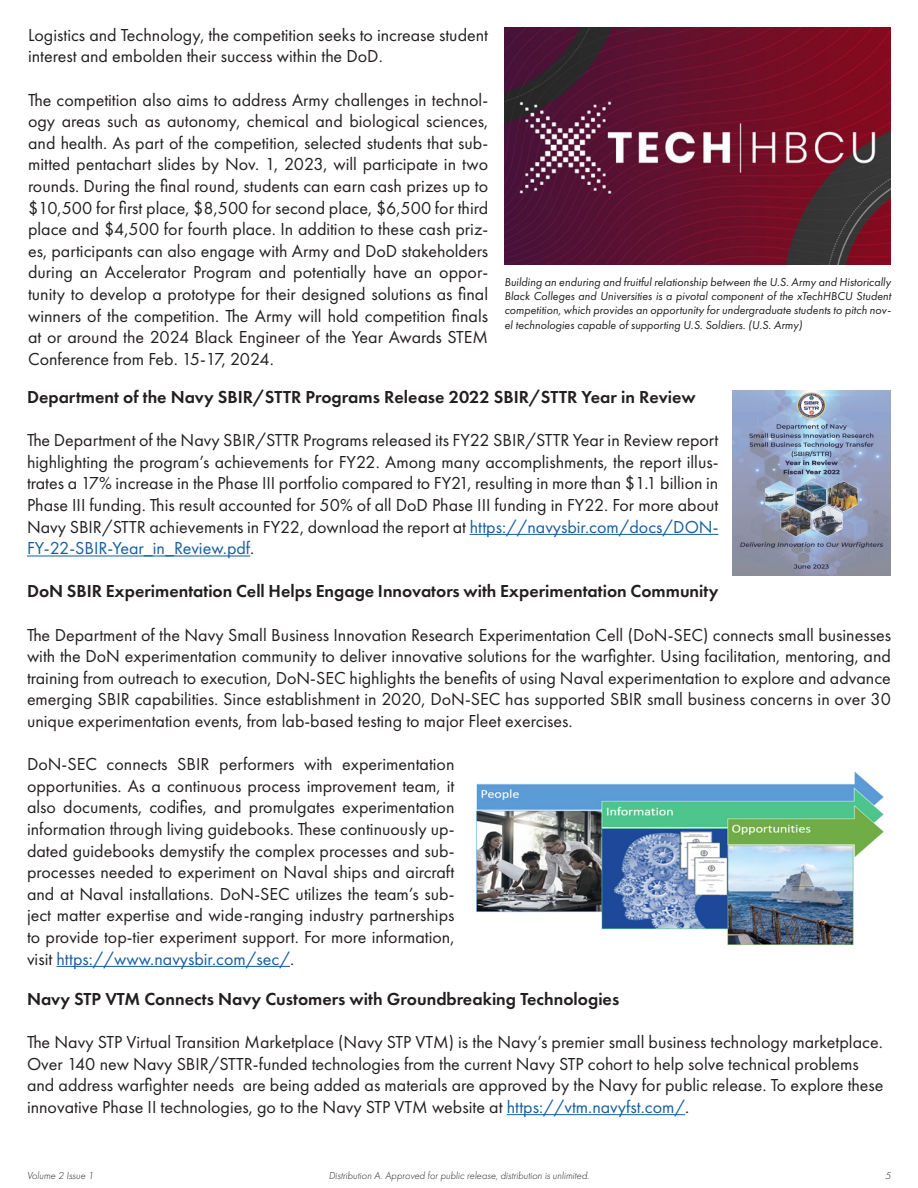
<style>
.page{position:relative;width:918px;height:1188px;background:#fff}
.page>*{position:absolute;margin:0;border:0;box-sizing:border-box;transform-origin:0 0}
.t1{font:18px/21.6px "Futura PT";color:#231f20;text-align:justify}
.t2{font:600 18px "Futura PT";color:#231f20}
.t3{font:italic 12px/14.4px "Futura PT";color:#231f20;text-align:justify}
.t4{font:italic 300 10.5px "Futura PT";color:#231f20}
.s1{color:#175d9e}
</style>
<div class="page">
<hr style="left:470px;top:534px;width:249px;height:1px;background:#175d9e">
<hr style="left:27px;top:556px;width:223px;height:1px;background:#175d9e">
<hr style="left:57px;top:966px;width:233px;height:1px;background:#175d9e">
<img style="left:504px;top:27px;width:387px;height:238px">
<img style="left:732px;top:391px;width:159px;height:185px">
<img style="left:476px;top:771px;width:408px;height:175px">
<hr style="left:507px;top:1114px;width:178px;height:1px;background:#175d9e">
<p class="t1" style="left:28px;top:24px;width:462px">Logistics and Technology, the competition seeks to increase student interest and embolden their success within the DoD.</p>
<p class="t1" style="left:28px;top:89px;width:462px">The competition also aims to address Army challenges in technol&shy;ogy areas such as autonomy, chemical and biological sciences, and health. As part of the competition, selected students that sub&shy;mitted pentachart slides by Nov. 1, 2023, will participate in two rounds. During the final round, students can earn cash prizes up to $10,500 for first place, $8,500 for second place, $6,500 for third place and $4,500 for fourth place. In addition to these cash priz&shy;es, participants can also engage with Army and DoD stakeholders during an Accelerator Program and potentially have an oppor&shy;tunity to develop a prototype for their designed solutions as final winners of the competition. The Army will hold competition finals at or around the 2024 Black Engineer of the Year Awards STEM Conference from Feb. 15-17, 2024.</p>
<p class="t3" style="left:504px;top:274px;width:388px">Building an enduring and fruitful relationship between the U.S. Army and Historically Black Colleges and Universities is a pivotal component of the xTechHBCU Student competition, which provides an opportunity for undergraduate students to pitch nov&shy;el technologies capable of supporting U.S. Soldiers. (U.S. Army)</p>
<p class="t2" style="left:27px;top:386px;width:670px">Department of the Navy SBIR/STTR Programs Release 2022 SBIR/STTR Year in Review</p>
<p class="t1" style="left:27px;top:429px;width:693px">The Department of the Navy SBIR/STTR Programs released its FY22 SBIR/STTR Year in Review report highlighting the program’s achievements for FY22. Among many accomplishments, the report illus&shy;trates a 17% increase in the Phase III portfolio compared to FY21, resulting in more than $1.1 billion in Phase III funding. This result accounted for 50% of all DoD Phase III funding in FY22. For more about Navy SBIR/STTR achievements in FY22, download the report at <span class="s1">https://navysbir.com/docs/DON-FY-22-SBIR-Year_in_Review.pdf</span>.</p>
<p class="t2" style="left:27px;top:580px;width:693px">DoN SBIR Experimentation Cell Helps Engage Innovators with Experimentation Community</p>
<p class="t1" style="left:27px;top:624px;width:866px">The Department of the Navy Small Business Innovation Research Experimentation Cell (DoN-SEC) connects small businesses with the DoN experimentation community to deliver innovative solutions for the warfighter. Using facilitation, mentoring, and training from outreach to execution, DoN-SEC highlights the benefits of using Naval experimentation to explore and advance emerging SBIR capabilities. Since establishment in 2020, DoN-SEC has supported SBIR small business concerns in over 30 unique experimentation events, from lab-based testing to major Fleet exercises.</p>
<p class="t1" style="left:27px;top:753px;width:429px">DoN-SEC connects SBIR performers with experimentation opportunities. As a continuous process improvement team, it also documents, codifies, and promulgates experimentation information through living guidebooks. These continuously up&shy;dated guidebooks demystify the complex processes and sub&shy;processes needed to experiment on Naval ships and aircraft and at Naval installations. DoN-SEC utilizes the team’s sub&shy;ject matter expertise and wide-ranging industry partnerships to provide top-tier experiment support. For more information, visit <span class="s1">https://www.navysbir.com/sec/</span>.</p>
<p class="t2" style="left:27px;top:988px;width:594px">Navy STP VTM Connects Navy Customers with Groundbreaking Technologies</p>
<p class="t1" style="left:27px;top:1031px;width:858px;text-align:left">The Navy STP Virtual Transition Marketplace (Navy STP VTM) is the Navy’s premier small business technology marketplace.<br>Over 140 new Navy SBIR/STTR-funded technologies from the current Navy STP cohort to help solve technical problems and address warfighter needs are being added as materials are approved by the Navy for public release. To explore these innovative Phase II technologies, go to the Navy STP VTM website at <span class="s1">https://vtm.navyfst.com/</span>.</p>
<p class="t4" style="left:27px;top:1169px;width:68px">Volume 2 Issue 1</p>
<p class="t4" style="left:329px;top:1169px;width:262px">Distribution A. Approved for public release, distribution is unlimited.</p>
<p class="t4" style="left:885px;top:1169px;width:7px">5</p>
</div>
